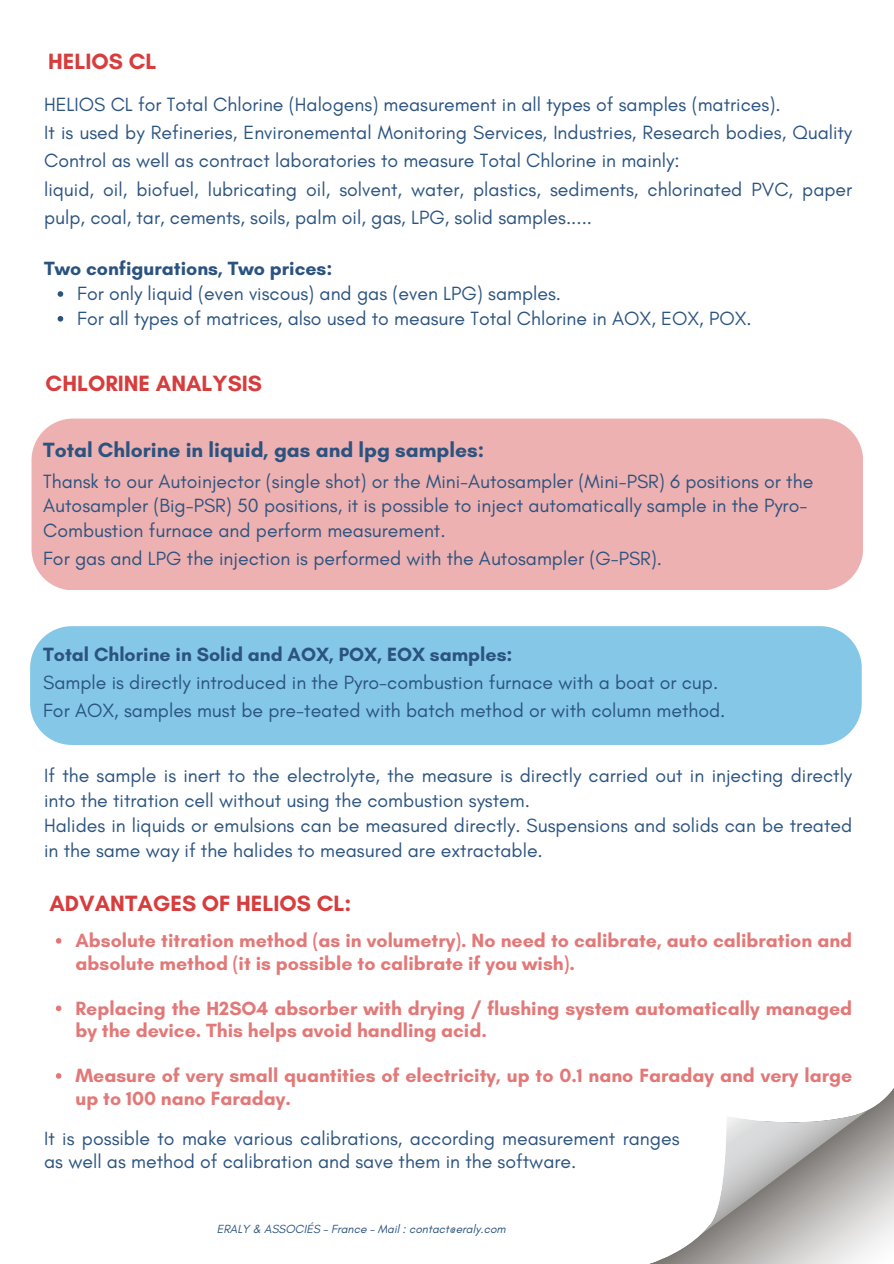
<style>
.page{position:relative;width:894px;height:1264px;background:#fff}
.page>*{position:absolute;margin:0;border:0;box-sizing:border-box;transform-origin:0 0}
.t1{font:700 22.5px "Glacial Indifference";color:#d63e3d}
.t2{font:700 21px "Glacial Indifference";color:#2a5380}
.t3{font:19.5px/24.8px "Glacial Indifference";color:#2a5380}
.t4{font:700 19.5px/22.5px "Glacial Indifference";color:#d63e3d}
.t5{font:700 19.5px "Glacial Indifference";color:#2a5380}
.t6{font:italic 12px "Glacial Indifference";color:#2a5380}
</style>
<div class="page">
<div style="left:31px;top:418px;width:831px;height:172px;background:#eeb1b1"></div>
<div style="left:30px;top:626px;width:831px;height:119px;background:#85c7e6"></div>
<svg style="left:56px;top:938px;width:5px;height:5px"></svg>
<svg style="left:56px;top:1005px;width:5px;height:6px"></svg>
<svg style="left:56px;top:1073px;width:5px;height:5px"></svg>
<svg style="left:652px;top:1089px;width:241px;height:174px"></svg>
<svg style="left:696px;top:1108px;width:173px;height:129px"></svg>
<svg style="left:58px;top:291px;width:5px;height:6px"></svg>
<svg style="left:58px;top:316px;width:5px;height:5px"></svg>
<p class="t1" style="left:48px;top:47px;width:110px">HELIOS CL</p>
<p class="t3" style="left:44px;top:90px;width:809px;line-height:28.2px">HELIOS CL for Total Chlorine (Halogens) measurement in all types of samples (matrices).<br>It is used by Refineries, Environemental Monitoring Services, Industries, Research bodies, Quality Control as well as contract laboratories to measure Total Chlorine in mainly:<br>liquid, oil, biofuel, lubricating oil, solvent, water, plastics, sediments, chlorinated PVC, paper pulp, coal, tar, cements, soils, palm oil, gas, LPG, solid samples.....</p>
<p class="t5" style="left:44px;top:257px;width:290px">Two configurations, Two prices:</p>
<p class="t3" style="left:77px;top:281px;width:675px">For only liquid (even viscous) and gas (even LPG) samples.<br>For all types of matrices, also used to measure Total Chlorine in AOX, EOX, POX.</p>
<p class="t1" style="left:46px;top:370px;width:218px">CHLORINE ANALYSIS</p>
<p class="t2" style="left:43px;top:437px;width:442px">Total Chlorine in liquid, gas and lpg samples:</p>
<p class="t3" style="left:43px;top:468px;width:771px">Thansk to our Autoinjector (single shot) or the Mini-Autosampler (Mini-PSR) 6 positions or the<br>Autosampler (Big-PSR) 50 positions, it is possible to inject automatically sample in the Pyro-<br>Combustion furnace and perform measurement.</p>
<p class="t3" style="left:43px;top:546px;width:620px">For gas and LPG the injection is performed with the Autosampler (G-PSR).</p>
<p class="t5" style="left:43px;top:642px;width:470px">Total Chlorine in Solid and AOX, POX, EOX samples:</p>
<p class="t3" style="left:43px;top:668px;width:683px;line-height:28.2px">Sample is directly introduced in the Pyro-combustion furnace with a boat or cup.<br>For AOX, samples must be pre-teated with batch method or with column method.</p>
<p class="t3" style="left:44px;top:763px;width:809px">If the sample is inert to the electrolyte, the measure is directly carried out in injecting directly into the titration cell without using the combustion system.<br>Halides in liquids or emulsions can be measured directly. Suspensions and solids can be treated in the same way if the halides to measured are extractable.</p>
<p class="t1" style="left:49px;top:889px;width:303px">ADVANTAGES OF HELIOS CL:</p>
<p class="t4" style="left:75px;top:929px;width:778px">Absolute titration method (as in volumetry). No need to calibrate, auto calibration and absolute method (it is possible to calibrate if you wish).</p>
<p class="t4" style="left:75px;top:996px;width:778px">Replacing the H2SO4 absorber with drying / flushing system automatically managed by the device. This helps avoid handling acid.</p>
<p class="t4" style="left:75px;top:1064px;width:778px">Measure of very small quantities of electricity, up to 0.1 nano Faraday and very large up to 100 nano Faraday.</p>
<p class="t3" style="left:44px;top:1126px;width:636px;line-height:22.5px">It is possible to make various calibrations, according measurement ranges as well as method of calibration and save them in the software.</p>
<p class="t6" style="left:217px;top:1221px;width:290px">ERALY &amp; ASSOCIÉS – France – Mail : contact@eraly.com</p>
</div>
